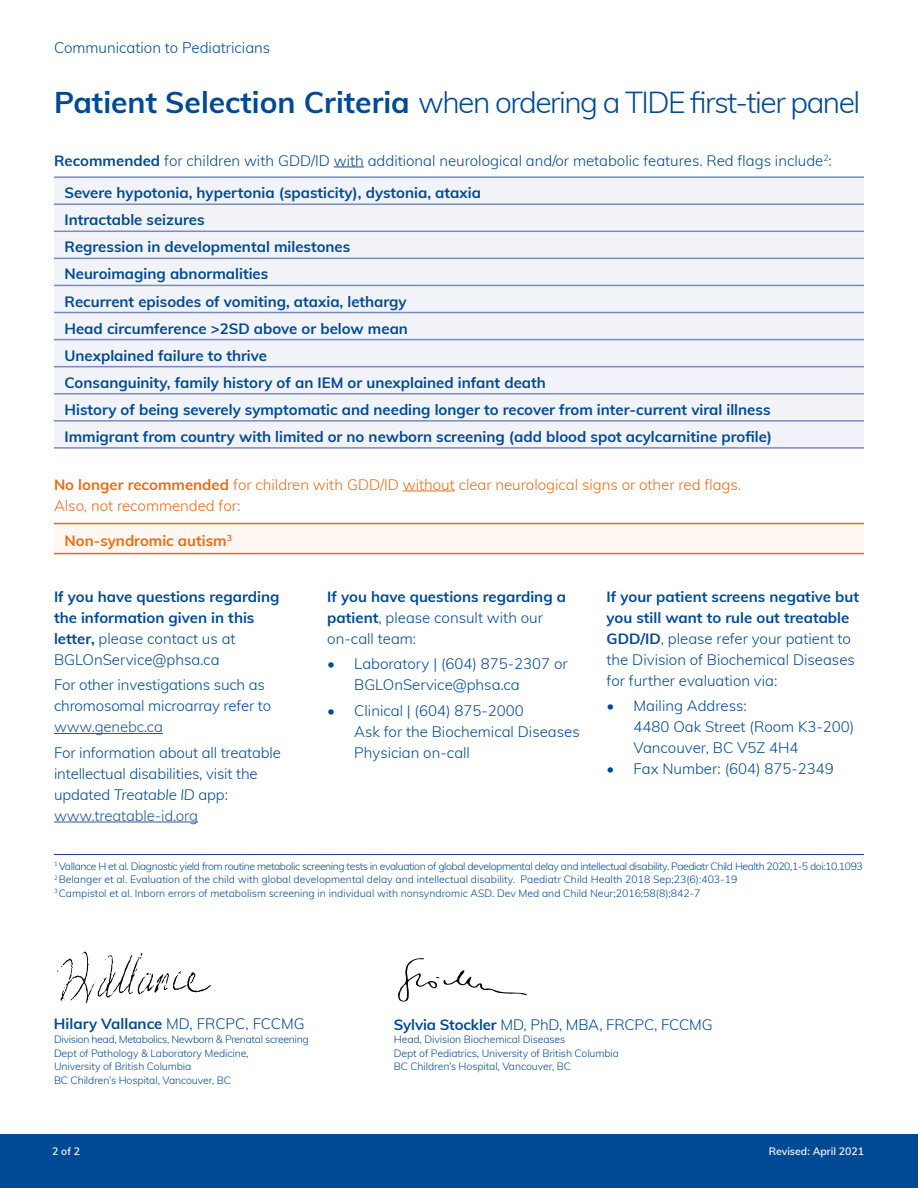
<style>
.page{position:relative;width:918px;height:1188px;background:#fff}
.page>*{position:absolute;margin:0;border:0;box-sizing:border-box;transform-origin:0 0}
.t1{font:300 29.7px "Muli";letter-spacing:-.05em;color:#004a95}
.t2{font:700 15px/27.2px "Muli";color:#004a95}
.t3{font:300 15px "Muli";color:#004a95}
.t4{font:700 15px "Muli";color:#ed6a13}
.t5{font:300 14.85px/21px "Muli";color:#004a95}
.t6{font:700 14.85px/21px "Muli";color:#004a95}
.t7{font:300 14.85px/21px "Muli";color:#ed6a13}
.t8{font:300 14.85px "Muli";letter-spacing:-.01em;color:#245897}
.t9{font:600 10.5px "Muli";color:#fff}
.t10{font:300 10.35px/13.5px "Muli";letter-spacing:-.01em;color:#004a95}
.s1{font-weight:700;font-size:30px}
.s2{font-weight:700}
.s3{font-weight:300}
.s4{font-style:italic}
.s5{color:#245897}
</style>
<div class="page">
<div style="left:0;top:1134px;width:918px;height:54px;background:#004a95"></div>
<hr style="left:334px;top:167px;width:30px;height:1px;background:#004a95">
<hr style="left:54px;top:733px;width:109px;height:1px;background:#245897">
<hr style="left:54px;top:822px;width:144px;height:1px;background:#245897">
<hr style="left:403px;top:491px;width:52px;height:1px;background:#ed6a13">
<div style="left:54px;top:178px;width:810px;height:269px;background:#f2f3f9"></div>
<hr style="left:54px;top:176px;width:810px;height:2px;background:#788cc4">
<hr style="left:54px;top:203px;width:810px;height:2px;background:#788cc4">
<hr style="left:54px;top:231px;width:810px;height:1px;background:#788cc4">
<hr style="left:54px;top:258px;width:810px;height:1px;background:#788cc4">
<hr style="left:54px;top:285px;width:810px;height:1px;background:#788cc4">
<hr style="left:54px;top:312px;width:810px;height:1px;background:#788cc4">
<hr style="left:54px;top:339px;width:810px;height:1px;background:#788cc4">
<hr style="left:54px;top:366px;width:810px;height:1px;background:#788cc4">
<hr style="left:54px;top:393px;width:810px;height:1px;background:#788cc4">
<hr style="left:54px;top:420px;width:810px;height:2px;background:#788cc4">
<hr style="left:54px;top:447px;width:810px;height:2px;background:#788cc4">
<div style="left:54px;top:524px;width:810px;height:30px;background:#fff7f1"></div>
<hr style="left:54px;top:523px;width:810px;height:1px;background:#ed6a13">
<hr style="left:54px;top:553px;width:810px;height:1px;background:#ed6a13">
<hr style="left:54px;top:854px;width:810px;height:1px;background:#1d3983">
<svg style="left:57px;top:952px;width:154px;height:51px"></svg>
<svg style="left:398px;top:958px;width:129px;height:44px"></svg>
<h2 class="t3" style="left:54px;top:37px;width:218px">Communication to Pediatricians</h2>
<h1 class="t1" style="left:54px;top:81px;width:808px"><span class="s1">Patient Selection Criteria</span> when ordering a TIDE first-tier panel</h1>
<h3 class="t5" style="left:54px;top:149px;width:779px"><span class="s2">Recommended</span> for children with GDD/ID with additional neurological and/or metabolic features. Red flags include<sup>2</sup>:</h3>
<p class="t2" style="left:64px;top:179px;width:709px">Severe hypotonia, hypertonia (spasticity), dystonia, ataxia<br>Intractable seizures<br>Regression in developmental milestones<br>Neuroimaging abnormalities<br>Recurrent episodes of vomiting, ataxia, lethargy<br>Head circumference &gt;2SD above or below mean<br>Unexplained failure to thrive<br>Consanguinity, family history of an IEM or unexplained infant death<br>History of being severely symptomatic and needing longer to recover from inter-current viral illness Immigrant from country with limited or no newborn screening (add blood spot acylcarnitine profile)</p>
<h3 class="t7" style="left:54px;top:473px;width:689px"><span class="s2">No longer recommended</span> for children with GDD/ID without clear neurological signs or other red flags.<br>Also, not recommended for:</h3>
<h2 class="t4" style="left:64px;top:530px;width:169px">Non-syndromic autism<sup>3</sup></h2>
<h3 class="t6" style="left:54px;top:585px;width:227px">If you have questions regarding the information given in this letter, <span class="s3">please contact us at<br>BGLOnService@phsa.ca</span></h3>
<h3 class="t5" style="left:54px;top:674px;width:219px">For other investigations such as chromosomal microarray refer to</h3>
<h3 class="t8" style="left:54px;top:716px;width:111px">www.genebc.ca</h3>
<h3 class="t5" style="left:54px;top:741px;width:229px">For information about all treatable intellectual disabilities, visit the updated <span class="s4">Treatable ID</span> app: <span class="s5">www.treatable-id.org</span></h3>
<h3 class="t6" style="left:327px;top:585px;width:240px">If you have questions regarding a patient<span class="s3">, please consult with our on-call team:</span></h3>
<h3 class="t5" style="left:354px;top:653px;width:215px;text-indent:-27px">• Laboratory | (604) 875-2307 or<br>BGLOnService@phsa.ca</h3>
<h3 class="t5" style="left:354px;top:699px;width:227px;text-indent:-27px">• Clinical | (604) 875-2000<br>Ask for the Biochemical Diseases<br>Physician on-call</h3>
<h3 class="t5" style="left:607px;top:585px;width:254px"><span class="s2">If your patient screens negative but you still want to rule out treatable GDD/ID</span>, please refer your patient to the Division of Biochemical Diseases for further evaluation via:</h3>
<h3 class="t5" style="left:634px;top:695px;width:222px;text-indent:-27px">• Mailing Address:<br>4480 Oak Street (Room K3-200)<br>Vancouver, BC V5Z 4H4</h3>
<h3 class="t5" style="left:607px;top:758px;width:229px">• Fax Number: (604) 875-2349</h3>
<p class="t10" style="left:54px;top:859px;width:810px"><sup>1</sup> Vallance H et al. Diagnostic yield from routine metabolic screening tests in evaluation of global developmental delay and intellectual disability. Paediatr Child Health 2020,1-5 doi:10.1093<br><sup>2</sup> Belanger et al. Evaluation of the child with global developmental delay and intellectual disability. Paediatr Child Health 2018 Sep;23(6):403-19<br><sup>3</sup> Campistol et al. Inborn errors of metabolism screening in individual with nonsyndromic ASD. Dev Med and Child Neur;2016;58(8);842-7</p>
<h3 class="t6" style="left:54px;top:1013px;width:252px">Hilary Vallance <span class="s3">MD, FRCPC, FCCMG</span></h3>
<p class="t10" style="left:54px;top:1032px;width:256px">Division head, Metabolics, Newborn &amp; Prenatal screening Dept of Pathology &amp; Laboratory Medicine,<br>University of British Columbia<br>BC Children’s Hospital, Vancouver, BC</p>
<h3 class="t5" style="left:394px;top:1013px;width:320px"><span class="s2">Sylvia Stockler</span> MD, PhD, MBA, FRCPC, FCCMG</h3>
<p class="t10" style="left:394px;top:1032px;width:227px">Head, Division Biochemical Diseases<br>Dept of Pediatrics, University of British Columbia<br>BC Children’s Hospital, Vancouver, BC</p>
<p class="t9" style="left:52px;top:1144px;width:29px">2 of 2</p>
<p class="t9" style="left:769px;top:1144px;width:97px">Revised: April 2021</p>
</div>
